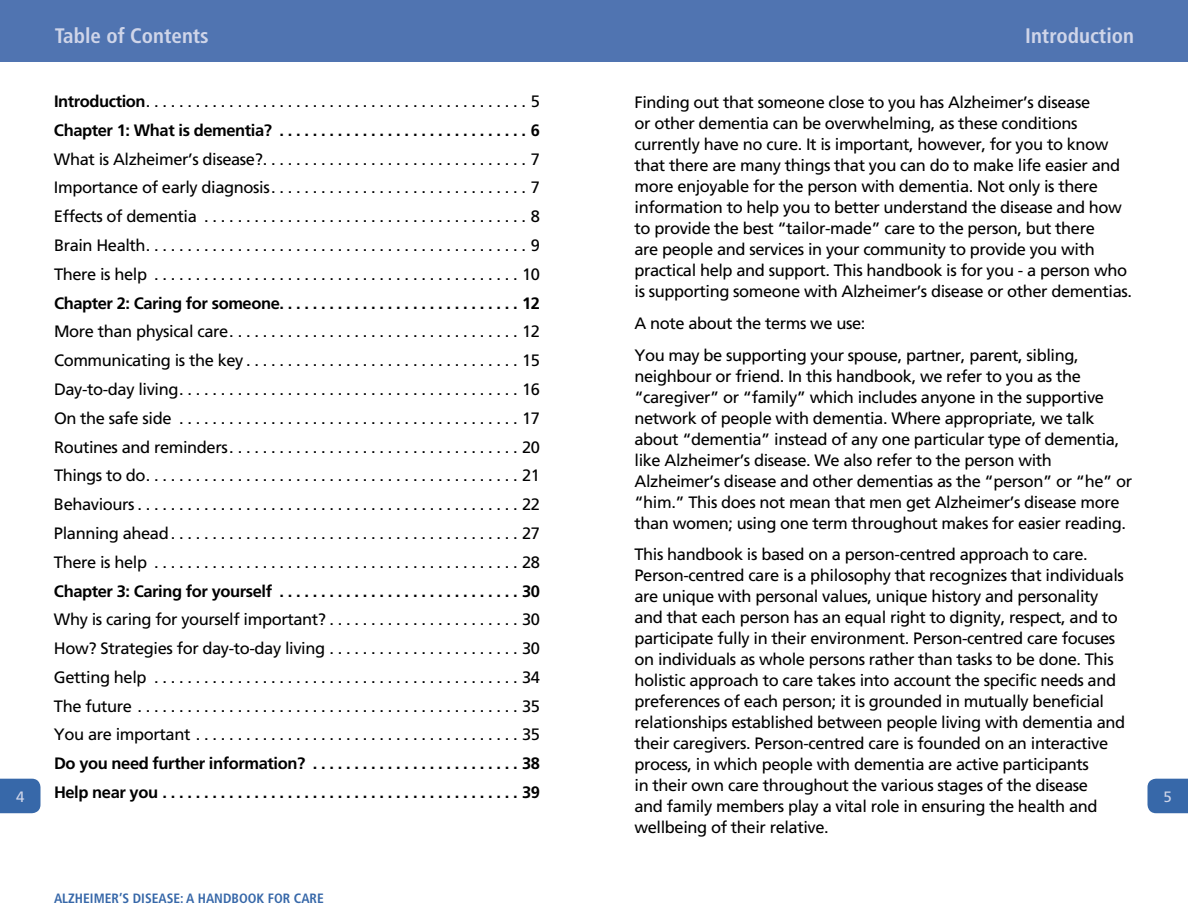
<style>
.page{position:relative;width:1188px;height:918px;background:#fff}
.page>*{position:absolute;margin:0;border:0;box-sizing:border-box;transform-origin:0 0}
.t1{font:700 condensed 21px "Frutiger";color:#cfd5e9}
.t2{font:16.5px/21px "Frutiger";letter-spacing:-.025em;color:#000}
.t3{font:700 16.5px/28.8px "Frutiger";letter-spacing:-.025em;color:#000}
.t4{font:15px "Frutiger";color:#cfd5e9}
.t5{font:700 condensed 13.5px "Frutiger";color:#3768a9}
.s1{font-weight:400}
</style>
<div class="page">
<div style="left:0;top:0;width:594px;height:62px;background:#5074b1"></div>
<div style="left:594px;top:0;width:594px;height:62px;background:#5074b1"></div>
<svg style="left:0;top:779px;width:40px;height:34px"></svg>
<svg style="left:1148px;top:779px;width:40px;height:34px"></svg>
<p class="t1" style="left:55px;top:27px;width:156px">Table of Contents</p>
<p class="t1" style="left:1025px;top:27px;width:110px">Introduction</p>
<p class="t3" style="left:54px;top:88px;width:488px">Introduction <span class="s1">..............................................5<br></span>Chapter 1: What is dementia? ..............................6</p>
<p class="t2" style="left:54px;top:146px;width:488px;line-height:28.8px;text-align:justify">What is Alzheimer’s disease? ................................7<br>Importance of early diagnosis ...............................7<br>Effects of dementia .......................................8<br>Brain Health ..............................................9<br>There is help ............................................10</p>
<p class="t3" style="left:54px;top:290px;width:488px">Chapter 2: Caring for someone. . . . . . . . . . . . . . . . . . . . . . . . . . . . . 12</p>
<p class="t2" style="left:54px;top:319px;width:488px;line-height:28.8px;text-align:justify">More than physical care ...................................12<br>Communicating is the key .................................15<br>Day-to-day living .........................................16<br>On the safe side .........................................17<br>Routines and reminders ...................................20<br>Things to do .............................................21<br>Behaviours ..............................................22<br>Planning ahead ..........................................27<br>There is help ............................................28</p>
<p class="t3" style="left:54px;top:578px;width:488px">Chapter 3: Caring for yourself .............................30</p>
<p class="t2" style="left:54px;top:606px;width:488px;line-height:28.8px;text-align:justify">Why is caring for yourself important? . . . . . . . . . . . . . . . . . . . . . . . 30<br>How? Strategies for day-to-day living . . . . . . . . . . . . . . . . . . . . . . . 30<br>Getting help ............................................34<br>The future ..............................................35<br>You are important .......................................35</p>
<p class="t3" style="left:54px;top:750px;width:488px">Do you need further information? .........................38<br>Help near you ...........................................39</p>
<p class="t2" style="left:635px;top:93px;width:499px">Finding out that someone close to you has Alzheimer’s disease<br>or other dementia can be overwhelming, as these conditions currently have no cure. It is important, however, for you to know that there are many things that you can do to make life easier and more enjoyable for the person with dementia. Not only is there information to help you to better understand the disease and how to provide the best “tailor-made” care to the person, but there<br>are people and services in your community to provide you with practical help and support. This handbook is for you - a person who is supporting someone with Alzheimer’s disease or other dementias.</p>
<p class="t2" style="left:635px;top:308px;width:446px;line-height:31.8px">A note about the terms we use:<br>You may be supporting your spouse, partner, parent, sibling,</p>
<p class="t2" style="left:635px;top:367px;width:499px">neighbour or friend. In this handbook, we refer to you as the “caregiver” or “family” which includes anyone in the supportive network of people with dementia. Where appropriate, we talk about “dementia” instead of any one particular type of dementia, like Alzheimer’s disease. We also refer to the person with Alzheimer’s disease and other dementias as the “person” or “he” or “him.” This does not mean that men get Alzheimer’s disease more than women; using one term throughout makes for easier reading.</p>
<p class="t2" style="left:635px;top:545px;width:492px">This handbook is based on a person-centred approach to care.<br>Person-centred care is a philosophy that recognizes that individuals are unique with personal values, unique history and personality and that each person has an equal right to dignity, respect, and to participate fully in their environment. Person-centred care focuses on individuals as whole persons rather than tasks to be done. This holistic approach to care takes into account the specific needs and preferences of each person; it is grounded in mutually beneficial relationships established between people living with dementia and their caregivers. Person-centred care is founded on an interactive process, in which people with dementia are active participants<br>in their own care throughout the various stages of the disease<br>and family members play a vital role in ensuring the health and wellbeing of their relative.</p>
<p class="t4" style="left:16px;top:790px;width:10px">4</p>
<p class="t4" style="left:1164px;top:790px;width:10px">5</p>
<p class="t5" style="left:54px;top:891px;width:271px">ALZHEIMER’S DISEASE: A HANDBOOK FOR CARE</p>
</div>
